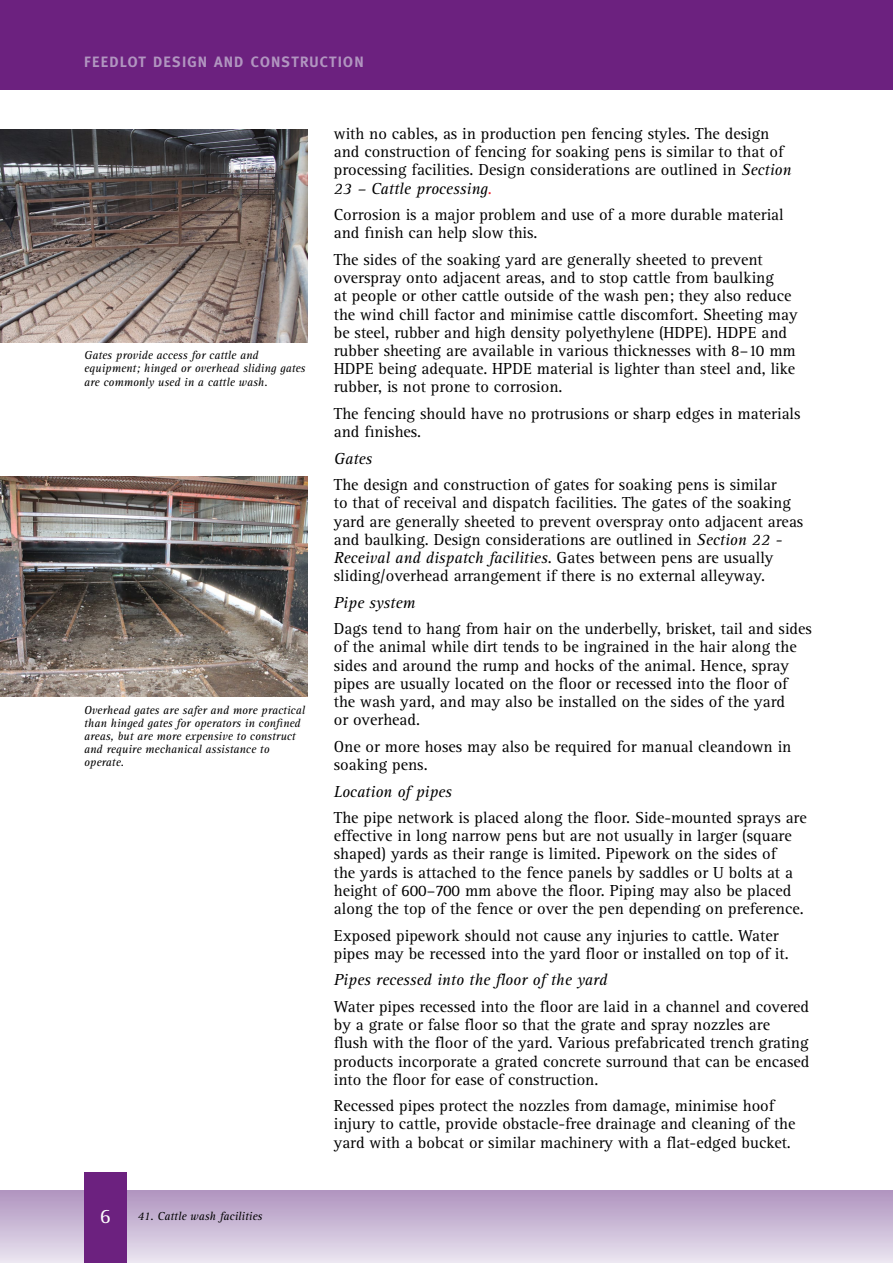
<style>
.page{position:relative;width:893px;height:1263px;background:#fff}
.page>*{position:absolute;margin:0;border:0;box-sizing:border-box;transform-origin:0 0}
.t1{font:21px "Rotis Serif";color:#fff}
.t2{font:16.5px/18.1px "Rotis Serif";color:#000}
.t3{font:italic 16.5px "Rotis Serif";color:#000}
.t4{font:700 15px "Meta";letter-spacing:.08em;color:#b195c0}
.t5{font:italic 12px/13.2px "Rotis Serif";color:#000}
.s1{font-style:italic}
.s2{color:#ed1c28}
</style>
<div class="page">
<div style="left:0;top:0;width:893px;height:89px;background:#6c217f"></div>
<div style="left:0;top:1191px;width:893px;height:72px;background:linear-gradient(to bottom,#af94bf,#eae4f0)"></div>
<svg style="left:892px;top:1191px;width:1px;height:72px"></svg>
<div style="left:84px;top:1172px;width:43px;height:91px;background:#6c217f"></div>
<img style="left:0;top:130px;width:307px;height:212px">
<img style="left:0;top:476px;width:307px;height:221px">
<p class="t4" style="left:84px;top:53px;width:281px">FEEDLOT DESIGN AND CONSTRUCTION</p>
<p class="t5" style="left:84px;top:349px;width:223px">Gates provide access for cattle and equipment; hinged or overhead sliding gates are commonly used in a cattle wash.</p>
<p class="t5" style="left:84px;top:703px;width:222px">Overhead gates are safer and more practical than hinged gates for operators in confined areas, but are more expensive to construct and require mechanical assistance to operate.</p>
<p class="t1" style="left:100px;top:1204px;width:12px">6</p>
<p class="t5" style="left:138px;top:1210px;width:126px">41. Cattle wash facilities</p>
<p class="t2" style="left:334px;top:125px;width:459px">with no cables, as in production pen fencing styles. The design and construction of fencing for soaking pens is similar to that of processing facilities. Design considerations are outlined in <span class="s1">Section 23 – Cattle processing</span><span class="s2">.</span></p>
<p class="t2" style="left:334px;top:206px;width:451px">Corrosion is a major problem and use of a more durable material and finish can help slow this.</p>
<p class="t2" style="left:334px;top:251px;width:465px">The sides of the soaking yard are generally sheeted to prevent overspray onto adjacent areas, and to stop cattle from baulking<br>at people or other cattle outside of the wash pen; they also reduce the wind chill factor and minimise cattle discomfort. Sheeting may be steel, rubber and high density polyethylene (HDPE). HDPE and rubber sheeting are available in various thicknesses with 8–10 mm HDPE being adequate. HPDE material is lighter than steel and, like rubber, is not prone to corrosion.</p>
<p class="t2" style="left:334px;top:405px;width:468px">The fencing should have no protrusions or sharp edges in materials and finishes.</p>
<p class="t3" style="left:334px;top:449px;width:40px">Gates</p>
<p class="t2" style="left:334px;top:476px;width:471px">The design and construction of gates for soaking pens is similar<br>to that of receival and dispatch facilities. The gates of the soaking yard are generally sheeted to prevent overspray onto adjacent areas and baulking. Design considerations are outlined in <span class="s1">Section 22 - Receival and dispatch facilities</span>. Gates between pens are usually sliding/overhead arrangement if there is no external alleyway.</p>
<p class="t3" style="left:334px;top:593px;width:83px">Pipe system</p>
<p class="t2" style="left:334px;top:620px;width:480px">Dags tend to hang from hair on the underbelly, brisket, tail and sides of the animal while dirt tends to be ingrained in the hair along the sides and around the rump and hocks of the animal. Hence, spray pipes are usually located on the floor or recessed into the floor of the wash yard, and may also be installed on the sides of the yard<br>or overhead.</p>
<p class="t2" style="left:334px;top:738px;width:459px">One or more hoses may also be required for manual cleandown in soaking pens.</p>
<p class="t3" style="left:334px;top:782px;width:120px">Location of pipes</p>
<p class="t2" style="left:334px;top:809px;width:474px">The pipe network is placed along the floor. Side-mounted sprays are effective in long narrow pens but are not usually in larger (square shaped) yards as their range is limited. Pipework on the sides of<br>the yards is attached to the fence panels by saddles or U bolts at a height of 600–700 mm above the floor. Piping may also be placed along the top of the fence or over the pen depending on preference.</p>
<p class="t2" style="left:334px;top:926px;width:456px">Exposed pipework should not cause any injuries to cattle. Water pipes may be recessed into the yard floor or installed on top of it.</p>
<p class="t3" style="left:334px;top:971px;width:275px">Pipes recessed into the floor of the yard</p>
<p class="t2" style="left:334px;top:998px;width:477px">Water pipes recessed into the floor are laid in a channel and covered by a grate or false floor so that the grate and spray nozzles are<br>flush with the floor of the yard. Various prefabricated trench grating products incorporate a grated concrete surround that can be encased into the floor for ease of construction.</p>
<p class="t2" style="left:334px;top:1097px;width:463px">Recessed pipes protect the nozzles from damage, minimise hoof injury to cattle, provide obstacle-free drainage and cleaning of the yard with a bobcat or similar machinery with a flat-edged bucket.</p>
</div>
